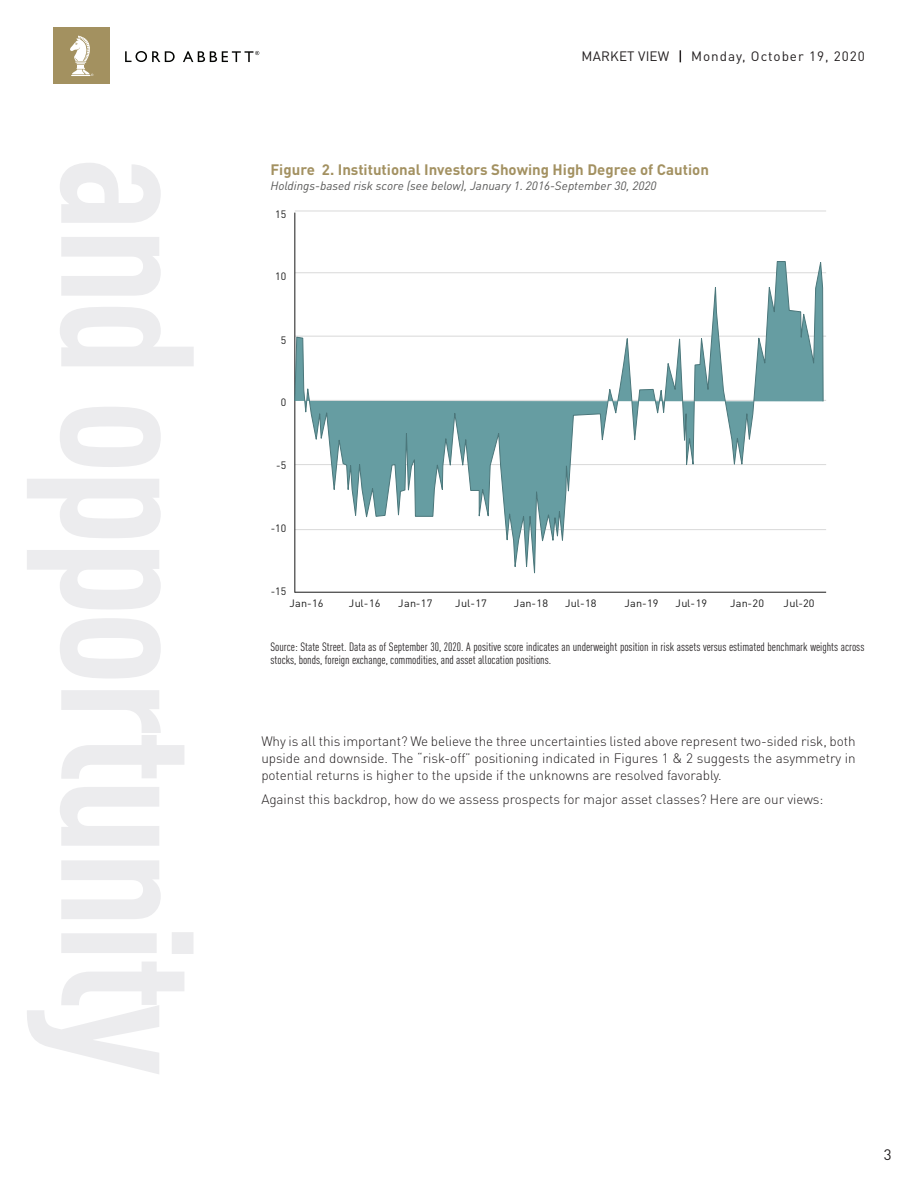
<style>
.page{position:relative;width:918px;height:1188px;background:#fff}
.page>*{position:absolute;margin:0;border:0;box-sizing:border-box;transform-origin:0 0}
.MV_TITLE{font:700 15px "DIN Pro";color:#a39161}
.t1{font:15px "DIN Pro";color:#231f20}
.MV_BODY{font:300 13.5px/17.2px "DIN Pro";letter-spacing:-.005em;color:#231f20;text-align:justify}
.t2{font:13.5px "DIN Pro";letter-spacing:.07em;color:#231f20}
.t3{font:13.5px "DIN Pro";letter-spacing:.01em;color:#231f20}
.MV_BODY_SUBHEAD{font:condensed 12px/13.5px "DIN Pro";color:#231f20}
.MV_TITLE-2{font:italic 12px "DIN Pro";color:#575756}
.t4{font:10.5px "DIN Pro";letter-spacing:.015em;color:#191919}
</style>
<div class="page">
<svg style="left:680px;top:50px;width:1px;height:12px"></svg>
<div style="left:53px;top:27px;width:57px;height:57px;background:#a39160"></div>
<svg style="left:70px;top:36px;width:23px;height:40px"></svg>
<svg style="left:125px;top:51px;width:50px;height:11px"></svg>
<svg style="left:183px;top:51px;width:76px;height:11px"></svg>
<hr style="left:295px;top:592px;width:531px;height:1px;background:#191919">
<hr style="left:295px;top:529px;width:531px;height:1px;background:#d9d9d9">
<hr style="left:295px;top:464px;width:531px;height:1px;background:#d9d9d9">
<hr style="left:295px;top:400px;width:531px;height:1px;background:#d9d9d9">
<hr style="left:295px;top:336px;width:531px;height:1px;background:#d9d9d9">
<hr style="left:295px;top:272px;width:531px;height:1px;background:#d9d9d9">
<hr style="left:295px;top:211px;width:531px;height:1px;background:#d9d9d9">
<hr style="left:295px;top:213px;width:1px;height:380px;background:#191919">
<svg style="left:294px;top:258px;width:530px;height:326px"></svg>
<p class="t3" style="left:582px;top:45px;width:89px">MARKET VIEW</p>
<p class="t2" style="left:691px;top:45px;width:175px">Monday, October 19, 2020</p>
<p class="MV_TITLE" style="left:270px;top:157px;width:440px">Figure 2. Institutional Investors Showing High Degree of Caution</p>
<p class="MV_TITLE-2" style="left:270px;top:176px;width:387px">Holdings-based risk score (see below), January 1. 2016-September 30, 2020</p>
<p class="t4" style="left:275px;top:206px;width:13px">15</p>
<p class="t4" style="left:275px;top:268px;width:13px">10</p>
<p class="t4" style="left:281px;top:332px;width:7px">5</p>
<p class="t4" style="left:281px;top:394px;width:7px">0</p>
<p class="t4" style="left:276px;top:457px;width:12px">-5</p>
<p class="t4" style="left:270px;top:520px;width:18px">-10</p>
<p class="t4" style="left:270px;top:583px;width:18px">-15</p>
<p class="t4" style="left:289px;top:595px;width:36px">Jan-16</p>
<p class="t4" style="left:349px;top:595px;width:33px">Jul-16</p>
<p class="t4" style="left:398px;top:595px;width:36px">Jan-17</p>
<p class="t4" style="left:455px;top:595px;width:33px">Jul-17</p>
<p class="t4" style="left:514px;top:595px;width:36px">Jan-18</p>
<p class="t4" style="left:565px;top:595px;width:33px">Jul-18</p>
<p class="t4" style="left:624px;top:595px;width:36px">Jan-19</p>
<p class="t4" style="left:676px;top:595px;width:33px">Jul-19</p>
<p class="t4" style="left:730px;top:595px;width:36px">Jan-20</p>
<p class="t4" style="left:784px;top:595px;width:32px">Jul-20</p>
<p class="MV_BODY_SUBHEAD" style="left:270px;top:639px;width:595px">Source: State Street. Data as of September 30, 2020. A positive score indicates an underweight position in risk assets versus estimated benchmark weights across stocks, bonds, foreign exchange, commodities, and asset allocation positions.</p>
<p class="MV_BODY" style="left:261px;top:731px;width:596px">Why is all this important? We believe the three uncertainties listed above represent two-sided risk, both upside and downside. The “risk-off” positioning indicated in Figures 1 &amp; 2 suggests the asymmetry in potential returns is higher to the upside if the unknowns are resolved favorably.</p>
<p class="MV_BODY" style="left:261px;top:790px;width:564px">Against this backdrop, how do we assess prospects for major asset classes? Here are our views:</p>
<p class="t1" style="left:884px;top:1143px;width:9px">3</p>
</div>
